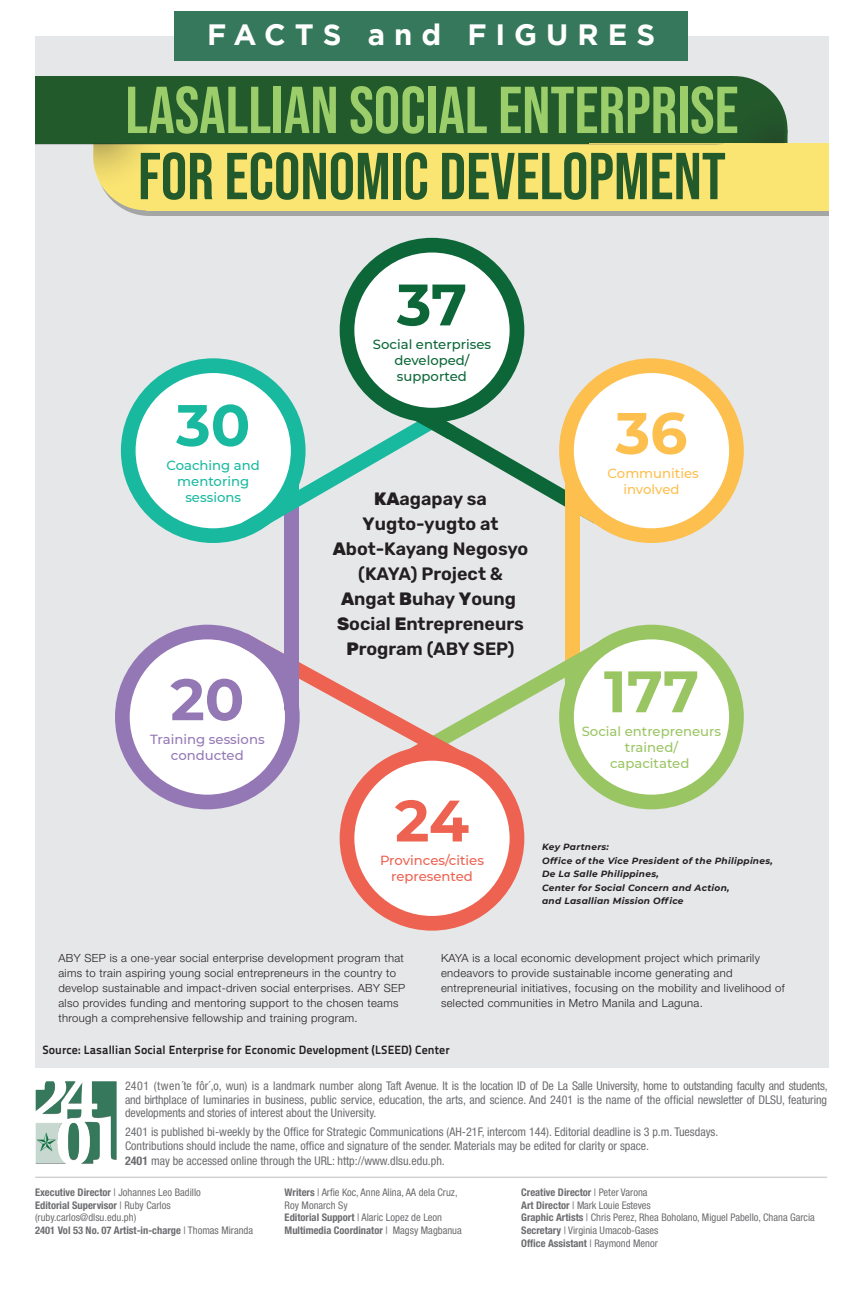
<style>
.page{position:relative;width:864px;height:1296px;background:#fff}
.page>*{position:absolute;margin:0;border:0;box-sizing:border-box;transform-origin:0 0}
.t1{font:66.15px "Bebas Neue";color:#9bce6a}
.t2{font:66.15px "Bebas Neue";color:#235a2c}
.t3{font:700 58.35px "Montserrat";color:#9ac563}
.t4{font:700 58.35px "Montserrat";color:#0c6638}
.t5{font:700 58.35px "Montserrat";color:#ed6251}
.t6{font:700 58.35px "Montserrat";color:#fdbf4e}
.t7{font:700 58.35px "Montserrat";color:#19b9a0}
.t8{font:700 58.35px "Montserrat";color:#9478b5}
.t9{font:700 29.4px "Gotham";letter-spacing:.305em;color:#fff}
.t10{font:600 17.85px/25px "Rubik";color:#231f20;text-align:center}
.t11{font:500 13.2px/15.9px "Montserrat";color:#9ac563;text-align:center}
.t12{font:500 13.2px/15.9px "Montserrat";color:#0c6638;text-align:center}
.t13{font:500 13.2px/15.9px "Montserrat";color:#19b9a0;text-align:center}
.t14{font:500 13.2px/15.9px "Montserrat";color:#ed6251;text-align:center}
.t15{font:500 13.2px/15.9px "Montserrat";color:#9478b5;text-align:center}
.t16{font:500 13.2px/15.9px "Montserrat";color:#fdbf4e;text-align:center}
.t17{font:condensed 12px/14.4px "Helvetica Neue LT Std";color:#6c6d70}
.t18{font:12px "Titillium Text 14 L 800 wt";letter-spacing:.01em;color:#231f20}
.t19{font:300 11.25px/15px "Helvetica Neue LT Std";letter-spacing:.03em;color:#231f20}
.t20{font:condensed 10.5px/12.6px "Helvetica Neue LT Std";color:#6c6d70}
.t21{font:italic 700 9px/13.5px "Montserrat";letter-spacing:.03em;color:#231f20}
.s1{font-weight:800}
.s2{font-weight:700}
</style>
<div class="page">
<div style="left:35px;top:36px;width:794px;height:1032px;background:#e6e7e9"></div>
<svg style="left:125px;top:123px;width:704px;height:93px;fill:#a4a5a5"></svg>
<div style="left:147px;top:143px;width:682px;height:67px;background:#fbe572"></div>
<svg style="left:35px;top:76px;width:752px;height:134px"></svg>
<div style="left:565px;top:482px;width:15px;height:205px;background:#fdbf4e"></div>
<svg style="left:115px;top:625px;width:629px;height:306px"></svg>
<div style="left:284px;top:482px;width:15px;height:227px;background:#9478b5"></div>
<svg style="left:121px;top:238px;width:623px;height:305px"></svg>
<hr style="left:35px;top:1177px;width:792px;height:1px;background:#d1d2d4">
<img style="left:35px;top:1082px;width:82px;height:82px">
<div style="left:175px;top:11px;width:513px;height:50px;background:#35785b"></div>
<h3 class="t9" style="left:207px;top:18px;width:450px">FACTS and FIGURES</h3>
<h1 class="t1" style="left:125px;top:73px;width:615px">LASALLIAN SOCIAL ENTERPRISE</h1>
<h1 class="t2" style="left:138px;top:139px;width:589px">FOR ECONOMIC DEVELOPMENT</h1>
<h2 class="t7" style="left:176px;top:383px;width:76px">30</h2>
<p class="t13" style="left:167px;top:457px;width:95px">Coaching and mentoring sessions</p>
<h2 class="t8" style="left:170px;top:657px;width:75px">20</h2>
<p class="t15" style="left:150px;top:731px;width:116px">Training sessions conducted</p>
<h2 class="t4" style="left:397px;top:263px;width:72px">37</h2>
<p class="t12" style="left:373px;top:336px;width:120px">Social enterprises developed/ supported</p>
<h3 class="t10" style="left:333px;top:487px;width:197px"><span class="s1">KA</span>agapay sa<br><span class="s2">Y</span>ugto-yugto at<br><span class="s1">A</span>bot-Kayang Negosyo (KAYA) Project &amp;<br><span class="s1">A</span>ngat <span class="s1">B</span>uhay <span class="s1">Y</span>oung<br><span class="s1">S</span>ocial <span class="s1">E</span>ntrepreneurs<br><span class="s1">P</span>rogram (ABY SEP)</h3>
<h2 class="t5" style="left:395px;top:779px;width:76px">24</h2>
<p class="t14" style="left:380px;top:852px;width:105px">Provinces/cities represented</p>
<h2 class="t6" style="left:616px;top:391px;width:73px">36</h2>
<p class="t16" style="left:608px;top:465px;width:93px">Communities involved</p>
<h2 class="t3" style="left:604px;top:649px;width:97px">177</h2>
<p class="t11" style="left:582px;top:723px;width:141px">Social entrepreneurs trained/<br>capacitated</p>
<p class="t21" style="left:542px;top:840px;width:232px">Key Partners:<br>Office of the Vice President of the Philippines,<br>De La Salle Philippines,<br>Center for Social Concern and Action,<br>and Lasallian Mission Office</p>
<p class="t19" style="left:58px;top:950px;width:348px">ABY SEP is a one-year social enterprise development program that aims to train aspiring young social entrepreneurs in the country to develop sustainable and impact-driven social enterprises. ABY SEP also provides funding and mentoring support to the chosen teams through a comprehensive fellowship and training program.</p>
<p class="t19" style="left:441px;top:950px;width:345px">KAYA is a local economic development project which primarily endeavors to provide sustainable income generating and entrepreneurial initiatives, focusing on the mobility and livelihood of selected communities in Metro Manila and Laguna.</p>
<p class="t18" style="left:42px;top:1043px;width:409px">Source: Lasallian Social Enterprise for Economic Development (LSEED) Center</p>
<p class="t17" style="left:125px;top:1079px;width:704px;line-height:13.5px;text-align:justify">2401 (twen´te fôr´,o, wun) is a landmark number along Taft Avenue. It is the location ID of De La Salle University, home to outstanding faculty and students, and birthplace of luminaries in business, public service, education, the arts, and science. And 2401 is the name of the official newsletter of DLSU, featuring developments and stories of interest about the University.</p>
<p class="t17" style="left:125px;top:1124px;width:595px">2401 is published bi-weekly by the Office for Strategic Communications (AH-21F, intercom 144). Editorial deadline is 3 p.m. Tuesdays.<br>Contributions should include the name, office and signature of the sender. Materials may be edited for clarity or space.<br><span class="s2">2401</span> may be accessed online through the URL: http://www.dlsu.edu.ph.</p>
<p class="t20" style="left:285px;top:1186px;width:179px"><span class="s2">Writers</span> | Arfie Koc, Anne Alina, AA dela Cruz, Roy Monarch Sy<br><span class="s2">Editorial Support</span> | Alaric Lopez de Leon <span class="s2">Multimedia Coordinator</span> | Magsy Magbanua</p>
<p class="t20" style="left:521px;top:1186px;width:295px"><span class="s2">Creative Director</span> | Peter Varona<br><span class="s2">Art Director</span> | Mark Louie Esteves<br><span class="s2">Graphic Artists</span> | Chris Perez, Rhea Boholano, Miguel Pabello, Chana Garcia <span class="s2">Secretary</span> | Virginia Umacob-Gases<br><span class="s2">Office Assistant</span> | Raymond Menor</p>
<p class="t20" style="left:35px;top:1186px;width:220px"><span class="s2">Executive Director</span> | Johannes Leo Badillo<br><span class="s2">Editorial Supervisor</span> | Ruby Carlos (ruby.carlos@dlsu.edu.ph)<br><span class="s2">2401 Vol 53 No. 07 Artist-in-charge</span> | Thomas Miranda</p>
</div>
